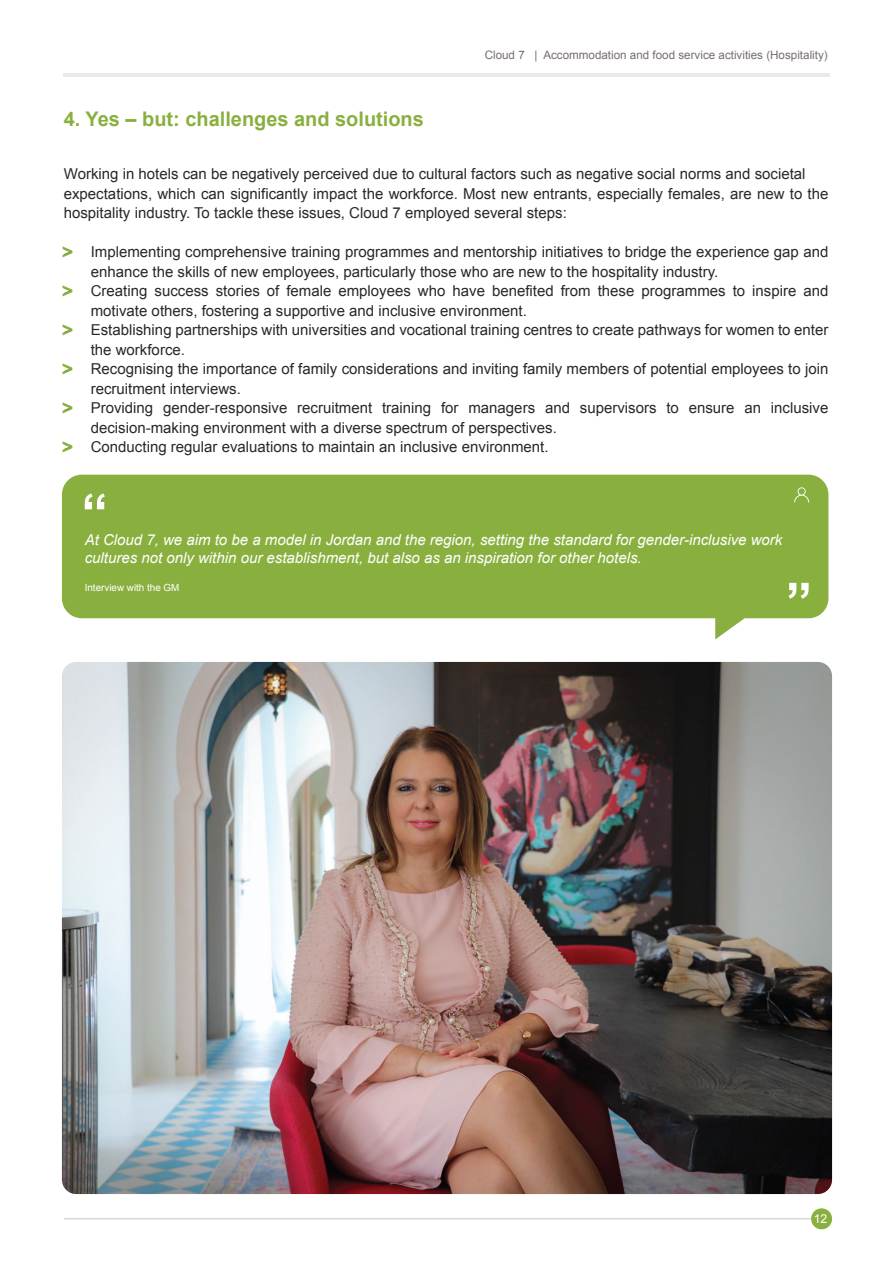
<style>
.page{position:relative;width:893px;height:1263px;background:#fff}
.page>*{position:absolute;margin:0;border:0;box-sizing:border-box;transform-origin:0 0}
.t1{font:700 20.1px/39px "Arial";color:#89b03f;text-align:justify}
.t2{font:15px/19.5px "Arial";color:#2b2728}
.t3{font:italic 15px/18.3px "Arial";color:#fff}
.t4{font:12.3px "Arial";color:#fff}
.t5{font:11.7px "Arial";color:#776e6c}
.t6{font:9.9px "Arial";color:#fff}
</style>
<div class="page">
<hr style="left:63px;top:73px;width:767px;height:4px;background:#e9e9e9">
<hr style="left:64px;top:1218px;width:765px;height:1px;background:#c6c5c4">
<div style="left:811px;top:1208px;width:21px;height:21px;background:#89b03f;border-radius:10px"></div>
<svg style="left:62px;top:475px;width:766px;height:164px;background:#98ba57"></svg>
<svg style="left:85px;top:493px;width:20px;height:16px"></svg>
<svg style="left:788px;top:583px;width:21px;height:16px"></svg>
<svg style="left:794px;top:487px;width:15px;height:16px"></svg>
<img style="left:62px;top:662px;width:770px;height:532px">
<h1 class="t1" style="left:64px;top:100px;width:362px">4. Yes – but: challenges and solutions</h1>
<p class="t5" style="left:485px;top:48px;width:344px">Cloud 7 | Accommodation and food service activities (Hospitality)</p>
<p class="t2" style="left:64px;top:164px;width:766px">Working in hotels can be negatively perceived due to cultural factors such as negative social norms and societal expectations, which can significantly impact the workforce. Most new entrants, especially females, are new to the hospitality industry. To tackle these issues, Cloud 7 employed several steps:</p>
<p class="t2" style="left:64px;top:242px;width:766px">&gt; Implementing comprehensive training programmes and mentorship initiatives to bridge the experience gap and</p>
<p class="t2" style="left:91px;top:262px;width:629px">enhance the skills of new employees, particularly those who are new to the hospitality industry.</p>
<p class="t2" style="left:64px;top:281px;width:766px">&gt; Creating success stories of female employees who have benefited from these programmes to inspire and</p>
<p class="t2" style="left:91px;top:301px;width:438px">motivate others, fostering a supportive and inclusive environment.</p>
<p class="t2" style="left:64px;top:320px;width:766px">&gt; Establishing partnerships with universities and vocational training centres to create pathways for women to enter</p>
<p class="t2" style="left:91px;top:340px;width:96px">the workforce.</p>
<p class="t2" style="left:64px;top:359px;width:766px">&gt; Recognising the importance of family considerations and inviting family members of potential employees to join</p>
<p class="t2" style="left:91px;top:379px;width:152px">recruitment interviews.</p>
<p class="t2" style="left:64px;top:398px;width:766px">&gt; Providing gender-responsive recruitment training for managers and supervisors to ensure an inclusive</p>
<p class="t2" style="left:91px;top:418px;width:467px">decision-making environment with a diverse spectrum of perspectives.</p>
<p class="t2" style="left:64px;top:437px;width:486px">&gt; Conducting regular evaluations to maintain an inclusive environment.</p>
<h1 class="t1" style="left:62px;top:233px;width:13px">&gt; &gt; &gt; &gt; &gt; &gt;</h1>
<p class="t3" style="left:85px;top:531px;width:699px">At Cloud 7, we aim to be a model in Jordan and the region, setting the standard for gender-inclusive work cultures not only within our establishment, but also as an inspiration for other hotels.</p>
<p class="t6" style="left:85px;top:581px;width:96px">Interview with the GM</p>
<p class="t4" style="left:814px;top:1211px;width:15px">12</p>
</div>
